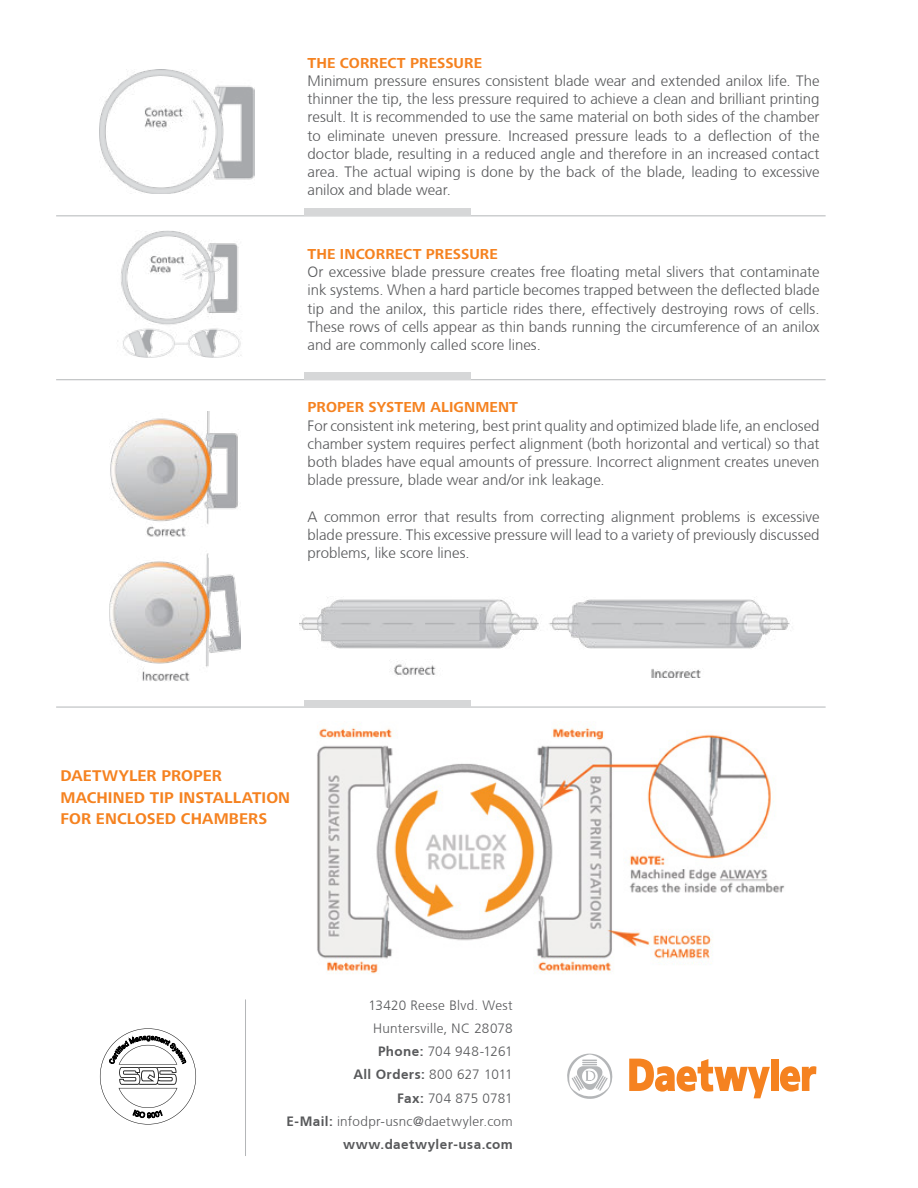
<style>
.page{position:relative;width:918px;height:1188px;background:#fff}
.page>*{position:absolute;margin:0;border:0;box-sizing:border-box;transform-origin:0 0}
.t1{font:700 16.05px/21.6px "Frutiger Next";letter-spacing:.005em;color:#f58220}
.t2{font:300 15px/18.1px "Frutiger CE";letter-spacing:-.005em;color:#58595b;text-align:justify}
.t3{font:700 15px "Frutiger Next";letter-spacing:.01em;color:#f58220}
.t4{font:300 13.5px/23.2px "Frutiger CE";letter-spacing:.02em;color:#58595b;text-align:right}
.s1{font-weight:700}
</style>
<div class="page">
<div style="left:771px;top:1059px;width:7px;height:32px;background:#f58220"></div>
<svg style="left:629px;top:1059px;width:141px;height:39px"></svg>
<svg style="left:780px;top:1066px;width:36px;height:26px"></svg>
<svg style="left:567px;top:1053px;width:46px;height:46px"></svg>
<svg style="left:100px;top:1028px;width:96px;height:96px"></svg>
<hr style="left:245px;top:999px;width:1px;height:157px;background:#b4b6b8">
<img style="left:99px;top:70px;width:156px;height:124px">
<hr style="left:56px;top:216px;width:770px;height:1px;background:#b4b6b8">
<div style="left:304px;top:209px;width:167px;height:7px;background:#d6d7d8"></div>
<hr style="left:56px;top:379px;width:770px;height:1px;background:#b4b6b8">
<div style="left:304px;top:373px;width:167px;height:7px;background:#d6d7d8"></div>
<hr style="left:56px;top:707px;width:770px;height:1px;background:#b4b6b8">
<div style="left:304px;top:700px;width:167px;height:7px;background:#d6d7d8"></div>
<img style="left:299px;top:597px;width:491px;height:81px">
<img style="left:110px;top:412px;width:131px;height:269px">
<img style="left:117px;top:231px;width:125px;height:126px">
<img style="left:317px;top:726px;width:468px;height:248px">
<p class="t3" style="left:308px;top:54px;width:176px">THE CORRECT PRESSURE</p>
<p class="t2" style="left:308px;top:72px;width:513px">Minimum pressure ensures consistent blade wear and extended anilox life. The thinner the tip, the less pressure required to achieve a clean and brilliant printing result. It is recommended to use the same material on both sides of the chamber to eliminate uneven pressure. Increased pressure leads to a deflection of the doctor blade, resulting in a reduced angle and therefore in an increased contact area. The actual wiping is done by the back of the blade, leading to excessive anilox and blade wear.</p>
<p class="t3" style="left:308px;top:245px;width:192px">THE INCORRECT PRESSURE</p>
<p class="t2" style="left:308px;top:263px;width:514px">Or excessive blade pressure creates free floating metal slivers that contaminate ink systems. When a hard particle becomes trapped between the deflected blade tip and the anilox, this particle rides there, effectively destroying rows of cells.<br>These rows of cells appear as thin bands running the circumference of an anilox and are commonly called score lines.</p>
<p class="t3" style="left:308px;top:398px;width:212px">PROPER SYSTEM ALIGNMENT</p>
<p class="t2" style="left:308px;top:416px;width:513px">For consistent ink metering, best print quality and optimized blade life, an enclosed chamber system requires perfect alignment (both horizontal and vertical) so that both blades have equal amounts of pressure. Incorrect alignment creates uneven blade pressure, blade wear and/or ink leakage.</p>
<p class="t2" style="left:308px;top:507px;width:513px">A common error that results from correcting alignment problems is excessive blade pressure. This excessive pressure will lead to a variety of previously discussed problems, like score lines.</p>
<p class="t1" style="left:60px;top:765px;width:231px">DAETWYLER PROPER<br>MACHINED TIP INSTALLATION<br>FOR ENCLOSED CHAMBERS</p>
<p class="t4" style="left:287px;top:993px;width:228px">13420 Reese Blvd. West<br>Huntersville, NC 28078<br><span class="s1">Phone:</span> 704 948-1261<br><span class="s1">All Orders:</span> 800 627 1011<br><span class="s1">Fax:</span> 704 875 0781<br><span class="s1">E-Mail:</span> infodpr-usnc@daetwyler.com <span class="s1">www.daetwyler-usa.com</span></p>
</div>
